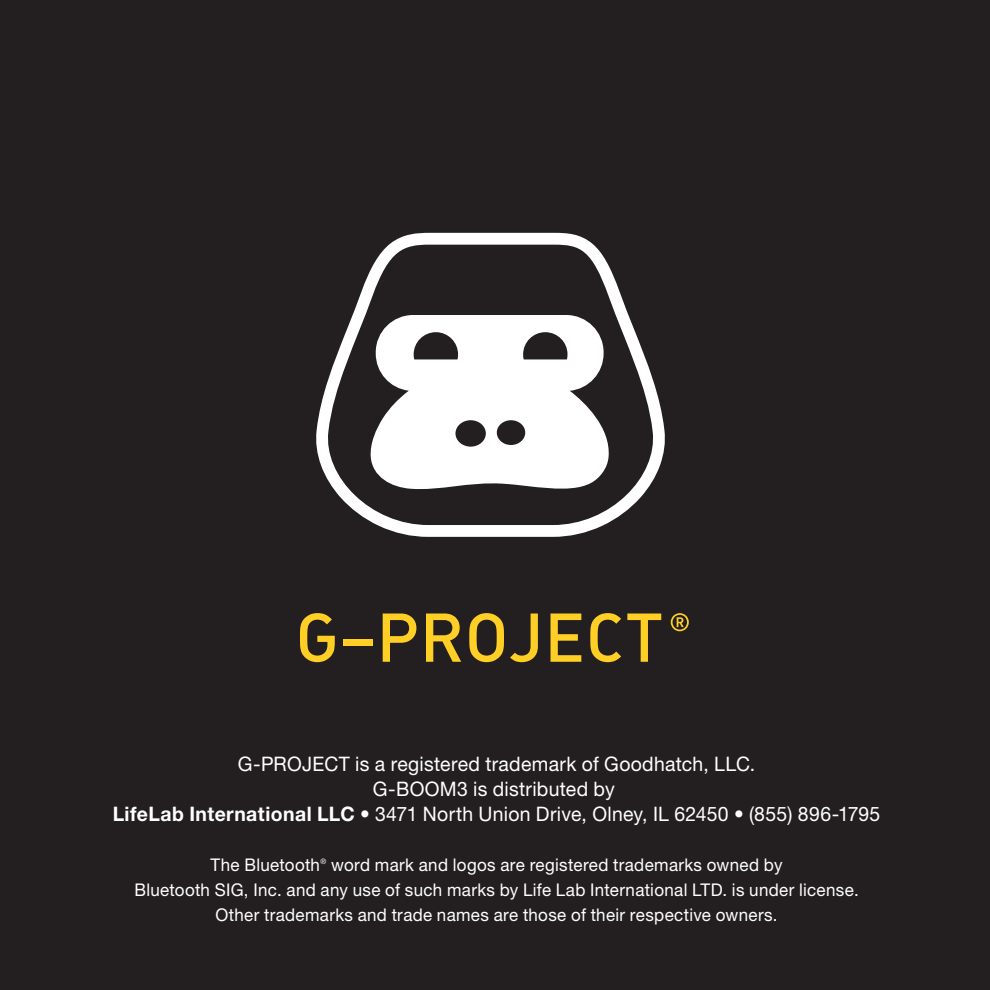
<style>
.page{position:relative;width:990px;height:990px;background:#231f20}
.page>*{position:absolute;margin:0;border:0;box-sizing:border-box;transform-origin:0 0}
.t1{font:20px/25px "Helvetica Neue LT Std";letter-spacing:.015em;color:#fff;text-align:center}
.t2{font:17.5px "Helvetica Neue LT Std";letter-spacing:.02em;color:#fff}
.t3{font:7.5px "Helvetica Neue LT Std";color:#fff}
.s1{font-weight:700}
</style>
<div class="page">
<svg style="left:316px;top:233px;width:349px;height:304px"></svg>
<svg style="left:671px;top:613px;width:18px;height:18px"></svg>
<svg style="left:300px;top:613px;width:35px;height:49px"></svg>
<div style="left:343px;top:640px;width:29px;height:6px;background:#ffcf26"></div>
<svg style="left:383px;top:614px;width:33px;height:48px"></svg>
<svg style="left:426px;top:614px;width:35px;height:48px"></svg>
<svg style="left:469px;top:613px;width:35px;height:49px"></svg>
<svg style="left:510px;top:614px;width:28px;height:48px"></svg>
<svg style="left:551px;top:614px;width:30px;height:48px"></svg>
<svg style="left:590px;top:613px;width:31px;height:49px"></svg>
<svg style="left:627px;top:614px;width:34px;height:48px"></svg>
<p class="t1" style="left:113px;top:751px;width:769px">G-PROJECT is a registered trademark of Goodhatch, LLC.<br>G-BOOM3 is distributed by<br><span class="s1">LifeLab International LLC</span> • 3471 North Union Drive, Olney, IL 62450 • (855) 896-1795</p>
<p class="t2" style="left:211px;top:855px;width:111px">The Bluetooth</p>
<p class="t3" style="left:321px;top:857px;width:7px">®</p>
<p class="t2" style="left:331px;top:855px;width:453px">word mark and logos are registered trademarks owned by</p>
<p class="t2" style="left:134px;top:880px;width:726px">Bluetooth SIG, Inc. and any use of such marks by Life Lab International LTD. is under license.</p>
<p class="t2" style="left:216px;top:905px;width:564px">Other trademarks and trade names are those of their respective owners.</p>
</div>
